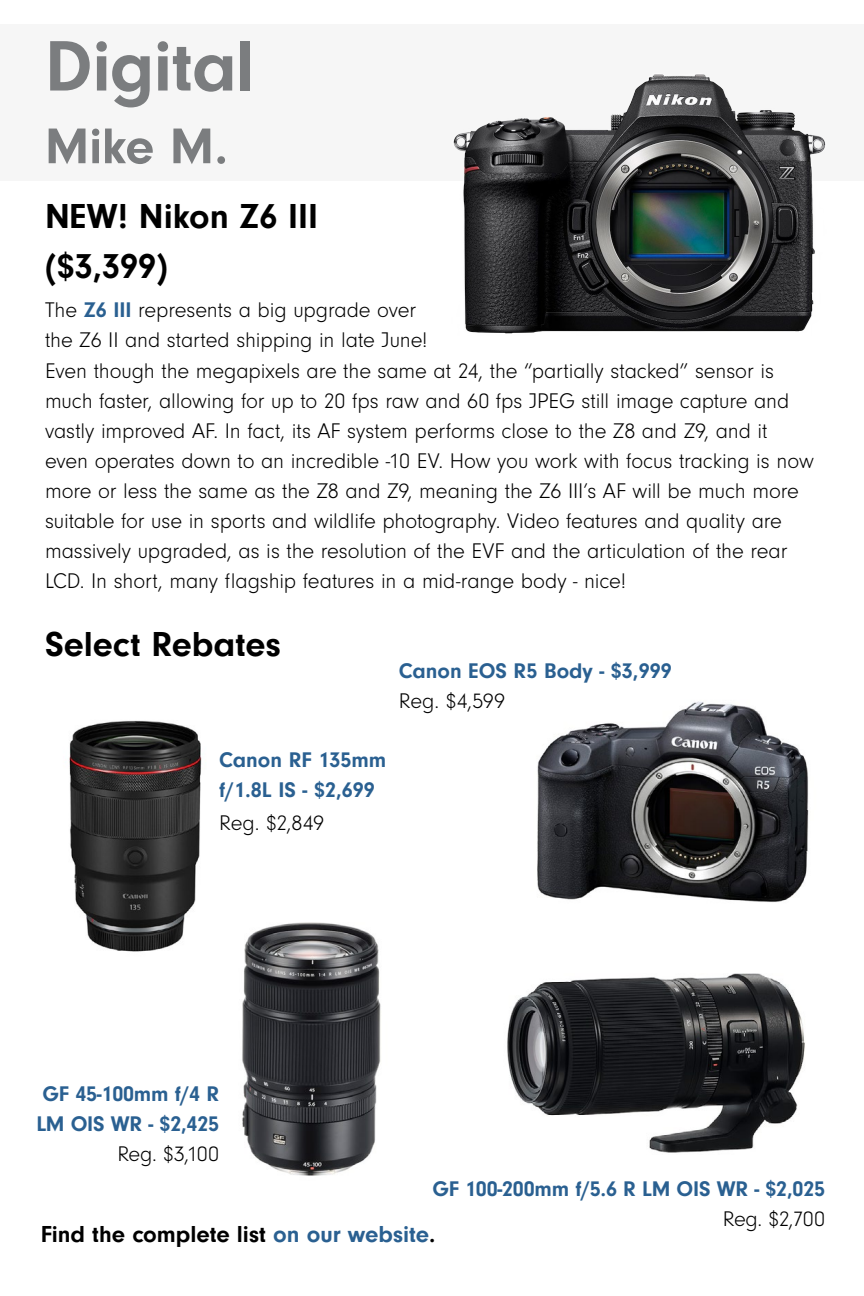
<style>
.page{position:relative;width:864px;height:1296px;background:#fff}
.page>*{position:absolute;margin:0;border:0;box-sizing:border-box;transform-origin:0 0}
.t1{font:700 74px "Neuzeit Gro";letter-spacing:-.01em;color:#7b7d7f}
.t2{font:700 52px "Neuzeit Gro";color:#7b7d7f}
.t3{font:700 36px/50px "Neuzeit Gro";color:#000}
.t4{font:700 24px "Neuzeit Gro";color:#000}
.t5{font:300 22px/30px "Neuzeit Gro";letter-spacing:-.005em;color:#000}
.t6{font:700 22px/30px "Neuzeit Gro";letter-spacing:-.01em;color:#2a6091}
.s1{font-weight:700;color:#2a6091}
.s2{color:#2a6091}
</style>
<div class="page">
<div style="left:0;top:24px;width:864px;height:157px;background:#f6f6f6"></div>
<img style="left:507px;top:973px;width:298px;height:180px">
<img style="left:242px;top:922px;width:139px;height:254px">
<img style="left:453px;top:74px;width:373px;height:260px">
<img style="left:537px;top:701px;width:272px;height:201px">
<img style="left:69px;top:720px;width:133px;height:232px">
<h1 class="t1" style="left:45px;top:25px;width:211px">Digital</h1>
<h2 class="t2" style="left:45px;top:117px;width:184px">Mike M.</h2>
<h3 class="t3" style="left:45px;top:192px;width:275px">NEW! Nikon Z6 III ($3,399)</h3>
<p class="t5" style="left:45px;top:296px;width:770px">The <span class="s1">Z6 III</span> represents a big upgrade over<br>the Z6 II and started shipping in late June!<br>Even though the megapixels are the same at 24, the “partially stacked” sensor is much faster, allowing for up to 20 fps raw and 60 fps JPEG still image capture and vastly improved AF. In fact, its AF system performs close to the Z8 and Z9, and it even operates down to an incredible -10 EV. How you work with focus tracking is now more or less the same as the Z8 and Z9, meaning the Z6 III’s AF will be much more suitable for use in sports and wildlife photography. Video features and quality are massively upgraded, as is the resolution of the EVF and the articulation of the rear LCD. In short, many flagship features in a mid-range body - nice!</p>
<h3 class="t3" style="left:45px;top:620px;width:237px">Select Rebates</h3>
<p class="t6" style="left:399px;top:656px;width:274px">Canon EOS R5 Body - $3,999</p>
<p class="t5" style="left:399px;top:686px;width:108px">Reg. $4,599</p>
<p class="t6" style="left:219px;top:745px;width:169px">Canon RF 135mm f/1.8L IS - $2,699</p>
<p class="t5" style="left:219px;top:808px;width:106px">Reg. $2,849</p>
<p class="t6" style="left:36px;top:1079px;width:184px">GF 45-100mm f/4 R<br>LM OIS WR - $2,425</p>
<p class="t5" style="left:117px;top:1140px;width:103px">Reg. $3,100</p>
<p class="t6" style="left:432px;top:1174px;width:394px">GF 100-200mm f/5.6 R LM OIS WR - $2,025</p>
<p class="t5" style="left:723px;top:1205px;width:104px">Reg. $2,700</p>
<p class="t4" style="left:41px;top:1221px;width:396px">Find the complete list <span class="s2">on our website</span>.</p>
</div>
